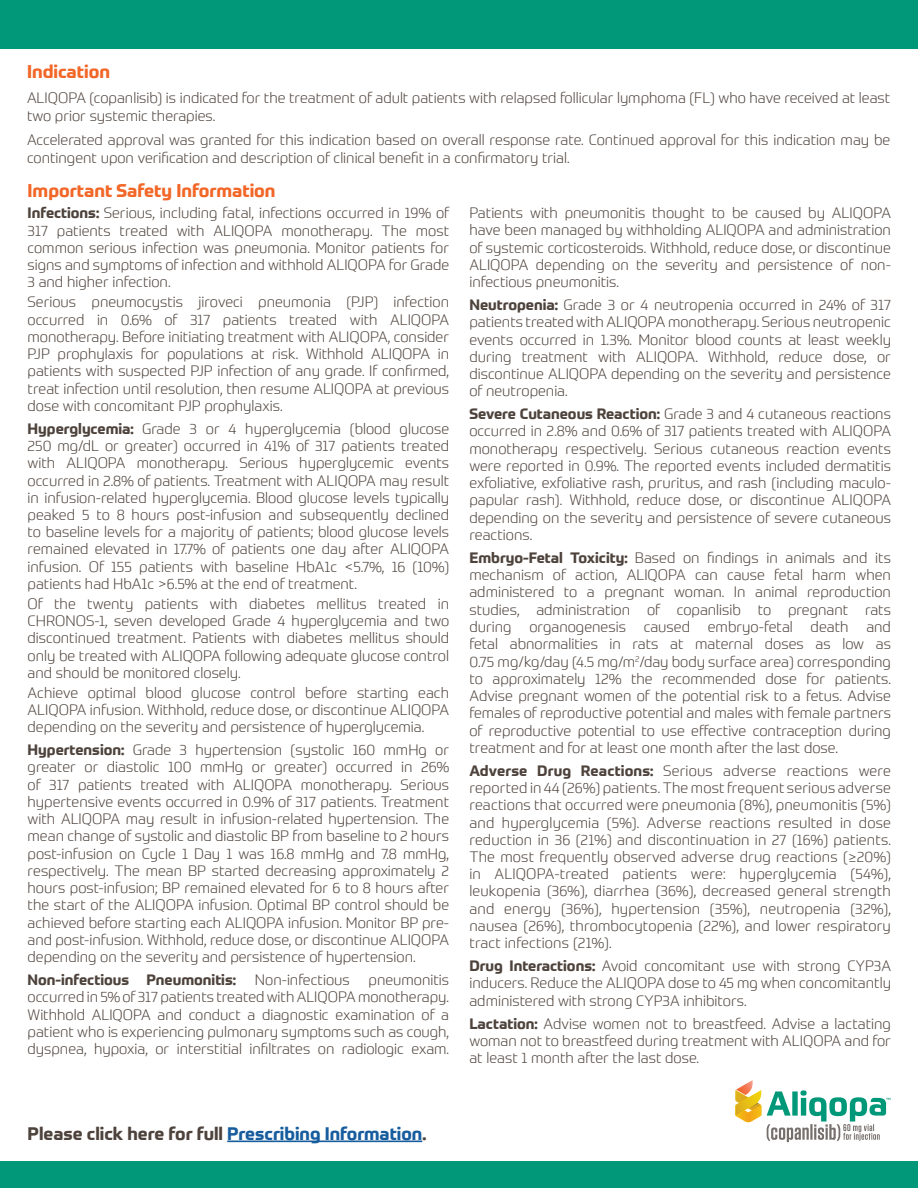
<style>
.page{position:relative;width:918px;height:1188px;background:#fff}
.page>*{position:absolute;margin:0;border:0;box-sizing:border-box;transform-origin:0 0}
.t1{font:700 18px "Prometo";color:#f26728}
.t2{font:700 17.7px "Prometo";color:#4e433c}
.t3{font:300 14.7px/17.2px "Prometo";color:#4e433c;text-align:justify}
.t4{font:700 14.7px "Prometo";color:#4e433c}
.s1{font-weight:700}
.s2{color:#175d9e}
</style>
<div class="page">
<hr style="left:227px;top:1141px;width:195px;height:1px;background:#175d9e">
<div style="left:0;top:1161px;width:918px;height:27px;background:#009879"></div>
<div style="left:0;top:0;width:918px;height:49px;background:#009879"></div>
<svg style="left:767px;top:1090px;width:123px;height:52px"></svg>
<svg style="left:735px;top:1080px;width:26px;height:43px"></svg>
<p class="t1" style="left:27px;top:60px;width:85px">Indication</p>
<p class="t3" style="left:27px;top:88px;width:865px;line-height:18px">ALIQOPA (copanlisib) is indicated for the treatment of adult patients with relapsed follicular lymphoma (FL) who have received at least two prior systemic therapies.</p>
<p class="t3" style="left:27px;top:131px;width:865px;line-height:18px">Accelerated approval was granted for this indication based on overall response rate. Continued approval for this indication may be contingent upon verification and description of clinical benefit in a confirmatory trial.</p>
<p class="t1" style="left:28px;top:179px;width:250px">Important Safety Information</p>
<p class="t3" style="left:28px;top:204px;width:423px"><span class="s1">Infections:</span> Serious, including fatal, infections occurred in 19% of 317 patients treated with ALIQOPA monotherapy. The most common serious infection was pneumonia. Monitor patients for signs and symptoms of infection and withhold ALIQOPA for Grade 3 and higher infection.</p>
<p class="t3" style="left:28px;top:293px;width:423px">Serious pneumocystis jiroveci pneumonia (PJP) infection occurred in 0.6% of 317 patients treated with ALIQOPA monotherapy. Before initiating treatment with ALIQOPA, consider PJP prophylaxis for populations at risk. Withhold ALIQOPA in patients with suspected PJP infection of any grade. If confirmed, treat infection until resolution, then resume ALIQOPA at previous dose with concomitant PJP prophylaxis.</p>
<p class="t3" style="left:28px;top:420px;width:423px"><span class="s1">Hyperglycemia:</span> Grade 3 or 4 hyperglycemia (blood glucose 250 mg/dL or greater) occurred in 41% of 317 patients treated with ALIQOPA monotherapy. Serious hyperglycemic events occurred in 2.8% of patients. Treatment with ALIQOPA may result in infusion-related hyperglycemia. Blood glucose levels typically peaked 5 to 8 hours post-infusion and subsequently declined to baseline levels for a majority of patients; blood glucose levels remained elevated in 17.7% of patients one day after ALIQOPA infusion. Of 155 patients with baseline HbA1c &lt;5.7%, 16 (10%) patients had HbA1c &gt;6.5% at the end of treatment.</p>
<p class="t3" style="left:28px;top:595px;width:423px">Of the twenty patients with diabetes mellitus treated in CHRONOS-1, seven developed Grade 4 hyperglycemia and two discontinued treatment. Patients with diabetes mellitus should only be treated with ALIQOPA following adequate glucose control and should be monitored closely.</p>
<p class="t3" style="left:28px;top:684px;width:423px">Achieve optimal blood glucose control before starting each ALIQOPA infusion. Withhold, reduce dose, or discontinue ALIQOPA depending on the severity and persistence of hyperglycemia.</p>
<p class="t3" style="left:28px;top:741px;width:423px"><span class="s1">Hypertension:</span> Grade 3 hypertension (systolic 160 mmHg or greater or diastolic 100 mmHg or greater) occurred in 26% of 317 patients treated with ALIQOPA monotherapy. Serious hypertensive events occurred in 0.9% of 317 patients. Treatment with ALIQOPA may result in infusion-related hypertension. The mean change of systolic and diastolic BP from baseline to 2 hours post-infusion on Cycle 1 Day 1 was 16.8 mmHg and 7.8 mmHg, respectively. The mean BP started decreasing approximately 2 hours post-infusion; BP remained elevated for 6 to 8 hours after the start of the ALIQOPA infusion. Optimal BP control should be achieved before starting each ALIQOPA infusion. Monitor BP pre&shy;and post-infusion. Withhold, reduce dose, or discontinue ALIQOPA depending on the severity and persistence of hypertension.</p>
<p class="t4" style="left:28px;top:971px;width:210px">Non-infectious Pneumonitis:</p>
<p class="t3" style="left:255px;top:971px;width:96px">Non-infectious</p>
<p class="t3" style="left:28px;top:971px;width:423px;text-indent:341px">pneumonitis occurred in 5% of 317 patients treated with ALIQOPA monotherapy.<br>Withhold ALIQOPA and conduct a diagnostic examination of a patient who is experiencing pulmonary symptoms such as cough, dyspnea, hypoxia, or interstitial infiltrates on radiologic exam.</p>
<p class="t3" style="left:469px;top:204px;width:423px">Patients with pneumonitis thought to be caused by ALIQOPA have been managed by withholding ALIQOPA and administration of systemic corticosteroids. Withhold, reduce dose, or discontinue ALIQOPA depending on the severity and persistence of non&shy;infectious pneumonitis.</p>
<p class="t3" style="left:469px;top:296px;width:423px"><span class="s1">Neutropenia:</span> Grade 3 or 4 neutropenia occurred in 24% of 317 patients treated with ALIQOPA monotherapy. Serious neutropenic events occurred in 1.3%. Monitor blood counts at least weekly during treatment with ALIQOPA. Withhold, reduce dose, or discontinue ALIQOPA depending on the severity and persistence of neutropenia.</p>
<p class="t3" style="left:469px;top:405px;width:423px"><span class="s1">Severe Cutaneous Reaction:</span> Grade 3 and 4 cutaneous reactions occurred in 2.8% and 0.6% of 317 patients treated with ALIQOPA monotherapy respectively. Serious cutaneous reaction events were reported in 0.9%. The reported events included dermatitis exfoliative, exfoliative rash, pruritus, and rash (including maculo&shy;papular rash). Withhold, reduce dose, or discontinue ALIQOPA depending on the severity and persistence of severe cutaneous reactions.</p>
<p class="t3" style="left:469px;top:549px;width:423px"><span class="s1">Embryo-Fetal Toxicity:</span> Based on findings in animals and its mechanism of action, ALIQOPA can cause fetal harm when administered to a pregnant woman. In animal reproduction studies, administration of copanlisib to pregnant rats during organogenesis caused embryo-fetal death and fetal abnormalities in rats at maternal doses as low as 0.75 mg/kg/day (4.5 mg/m<sup>2</sup>/day body surface area) corresponding to approximately 12% the recommended dose for patients.<br>Advise pregnant women of the potential risk to a fetus. Advise females of reproductive potential and males with female partners of reproductive potential to use effective contraception during treatment and for at least one month after the last dose.</p>
<p class="t3" style="left:469px;top:762px;width:423px"><span class="s1">Adverse Drug Reactions:</span> Serious adverse reactions were reported in 44 (26%) patients. The most frequent serious adverse reactions that occurred were pneumonia (8%), pneumonitis (5%) and hyperglycemia (5%). Adverse reactions resulted in dose reduction in 36 (21%) and discontinuation in 27 (16%) patients.<br>The most frequently observed adverse drug reactions (≥20%) in ALIQOPA-treated patients were: hyperglycemia (54%), leukopenia (36%), diarrhea (36%), decreased general strength and energy (36%), hypertension (35%), neutropenia (32%), nausea (26%), thrombocytopenia (22%), and lower respiratory tract infections (21%).</p>
<p class="t3" style="left:469px;top:957px;width:423px"><span class="s1">Drug Interactions:</span> Avoid concomitant use with strong CYP3A inducers. Reduce the ALIQOPA dose to 45 mg when concomitantly administered with strong CYP3A inhibitors.</p>
<p class="t3" style="left:469px;top:1015px;width:423px"><span class="s1">Lactation:</span> Advise women not to breastfeed. Advise a lactating woman not to breastfeed during treatment with ALIQOPA and for at least 1 month after the last dose.</p>
<p class="t2" style="left:28px;top:1122px;width:400px">Please click here for full <span class="s2">Prescribing Information</span>.</p>
</div>
